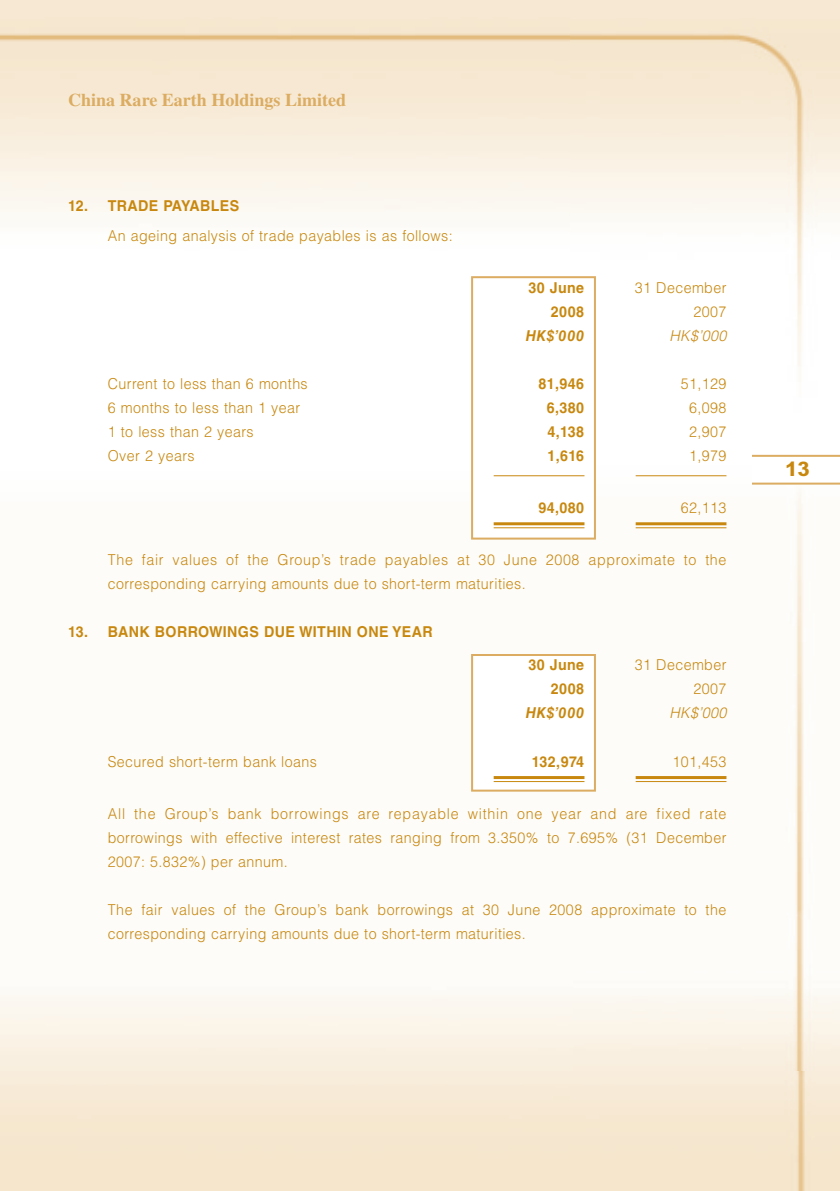
<style>
.page{position:relative;width:840px;height:1191px;background:#fff}
.page>*{position:absolute;margin:0;border:0;box-sizing:border-box;transform-origin:0 0}
.t1{font:800 20px "Arial MT Std";color:#c8880f}
.t2{font:700 18px "Times LT Std";color:#dbac61}
.t3{font:300 15px/24px "Helvetica LT Std";letter-spacing:.03em;color:#c8880f;scale:.95 1}
.t4{font:700 15px "Helvetica LT Std";letter-spacing:.03em;color:#c8880f;scale:.95 1}
.t5{font:italic 700 15px "Helvetica LT Std";letter-spacing:.07em;color:#c8880f;scale:.95 1}
.t6{font:italic 300 15px "Helvetica LT Std";letter-spacing:.03em;color:#c8880f;scale:.95 1}
</style>
<div class="page">
<img style="left:0;top:0;width:839px;height:1190px">
<div style="left:751px;top:455px;width:88px;height:29px;background:#fff"></div>
<hr style="left:751px;top:482px;width:88px;height:2px;background:#dbac61">
<hr style="left:751px;top:455px;width:88px;height:2px;background:#dbac61">
<div style="left:472px;top:277px;width:122px;height:261px;background:#fff"></div>
<div style="left:471px;top:276px;width:124px;height:263px;border:2px solid #dbac61"></div>
<hr style="left:493px;top:475px;width:91px;height:1px;background:#c8880f">
<hr style="left:635px;top:475px;width:91px;height:1px;background:#c8880f">
<hr style="left:493px;top:522px;width:91px;height:3px;background:#c8880f">
<hr style="left:493px;top:527px;width:91px;height:1px;background:#c8880f">
<hr style="left:635px;top:522px;width:91px;height:3px;background:#c8880f">
<hr style="left:635px;top:527px;width:91px;height:1px;background:#c8880f">
<div style="left:472px;top:655px;width:122px;height:135px;background:#fff"></div>
<div style="left:471px;top:654px;width:124px;height:137px;border:2px solid #dbac61"></div>
<hr style="left:493px;top:776px;width:91px;height:3px;background:#c8880f">
<hr style="left:493px;top:781px;width:91px;height:1px;background:#c8880f">
<hr style="left:635px;top:776px;width:91px;height:3px;background:#c8880f">
<hr style="left:635px;top:781px;width:91px;height:1px;background:#c8880f">
<p class="t2" style="left:68px;top:92px;width:279px">China Rare Earth Holdings Limited</p>
<p class="t4" style="left:68px;top:200px;width:182px">12. TRADE PAYABLES</p>
<p class="t3" style="left:108px;top:225px;width:364px">An ageing analysis of trade payables is as follows:</p>
<p class="t4" style="left:528px;top:282px;width:60px">30 June</p>
<p class="t3" style="left:634px;top:277px;width:98px">31 December</p>
<p class="t4" style="left:550px;top:306px;width:37px">2008</p>
<p class="t3" style="left:693px;top:301px;width:36px">2007</p>
<p class="t5" style="left:525px;top:327px;width:63px">HK$’000</p>
<p class="t6" style="left:669px;top:327px;width:62px">HK$’000</p>
<p class="t3" style="left:108px;top:373px;width:212px">Current to less than 6 months</p>
<p class="t4" style="left:538px;top:378px;width:49px">81,946</p>
<p class="t3" style="left:680px;top:373px;width:49px">51,129</p>
<p class="t3" style="left:108px;top:397px;width:204px">6 months to less than 1 year</p>
<p class="t4" style="left:546px;top:402px;width:41px">6,380</p>
<p class="t3" style="left:688px;top:397px;width:41px">6,098</p>
<p class="t3" style="left:108px;top:421px;width:155px">1 to less than 2 years</p>
<p class="t4" style="left:547px;top:426px;width:40px">4,138</p>
<p class="t3" style="left:688px;top:421px;width:41px">2,907</p>
<p class="t3" style="left:108px;top:445px;width:93px">Over 2 years</p>
<p class="t4" style="left:547px;top:450px;width:40px">1,616</p>
<p class="t3" style="left:688px;top:445px;width:41px">1,979</p>
<p class="t4" style="left:538px;top:502px;width:49px">94,080</p>
<p class="t3" style="left:680px;top:497px;width:49px">62,113</p>
<p class="t3" style="left:108px;top:549px;width:652px">The fair values of the Group’s trade payables at 30 June 2008 approximate to the corresponding carrying amounts due to short-term maturities.</p>
<p class="t4" style="left:68px;top:626px;width:385px">13. BANK BORROWINGS DUE WITHIN ONE YEAR</p>
<p class="t4" style="left:528px;top:659px;width:60px">30 June</p>
<p class="t3" style="left:634px;top:655px;width:98px">31 December</p>
<p class="t4" style="left:550px;top:683px;width:37px">2008</p>
<p class="t3" style="left:693px;top:679px;width:36px">2007</p>
<p class="t5" style="left:525px;top:704px;width:63px">HK$’000</p>
<p class="t6" style="left:669px;top:704px;width:62px">HK$’000</p>
<p class="t3" style="left:108px;top:751px;width:221px">Secured short-term bank loans</p>
<p class="t4" style="left:531px;top:755px;width:57px">132,974</p>
<p class="t3" style="left:672px;top:751px;width:58px">101,453</p>
<p class="t3" style="left:108px;top:803px;width:652px;text-align:justify">All the Group’s bank borrowings are repayable within one year and are fixed rate borrowings with effective interest rates ranging from 3.350% to 7.695% (31 December 2007: 5.832%) per annum.</p>
<p class="t3" style="left:108px;top:899px;width:652px">The fair values of the Group’s bank borrowings at 30 June 2008 approximate to the corresponding carrying amounts due to short-term maturities.</p>
<h1 class="t1" style="left:784px;top:457px;width:26px">13</h1>
</div>
